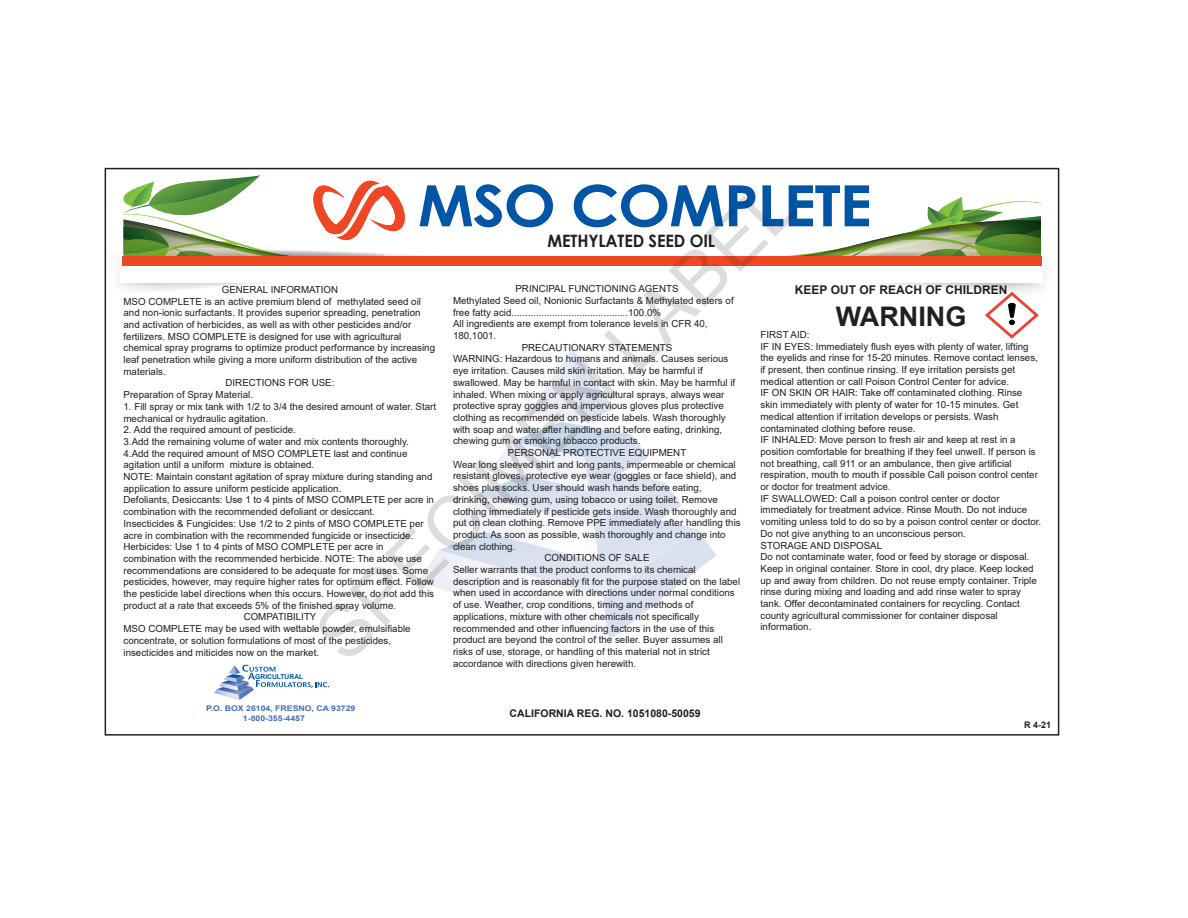
<style>
.page{position:relative;width:1188px;height:918px;background:#fff}
.page>*{position:absolute;margin:0;border:0;box-sizing:border-box;transform-origin:0 0}
.t1{font:72px "Arial";color:#231f20;scale:1.04 1}
.t2{font:700 57px "Century Gothic";letter-spacing:-.02em;color:#0155a5;scale:1.09 1}
.t3{font:700 27px "Arial";color:#231f20}
.t4{font:700 17.1px "Century Gothic";letter-spacing:-.01em;color:#231f20;scale:.96 1}
.t5{font:700 12px "Arial";color:#231f20}
.t6{font:700 10.5px "Arial";color:#231f20}
.t7{font:9.75px/11.7px "Arial";color:#231f20}
.t8{font:700 9px "Arial";color:#231f20}
.t9{font:700 7.8px/9.3px "Arial";color:#456eb6;scale:1.12 1}
.t10{font:700 6.6px "Arial";color:#0155a5}
</style>
<div class="page">
<svg style="left:418px;top:348px;width:298px;height:293px"></svg>
<svg style="left:105px;top:175px;width:939px;height:164px"></svg>
<svg style="left:214px;top:665px;width:115px;height:35px"></svg>
<h1 class="t1" style="left:294px;top:612px;width:619px;rotate:-45deg">SPECIMEN LABEL</h1>
<h2 class="t2" style="left:418px;top:162px;width:418px">MSO COMPLETE</h2>
<h3 class="t4" style="left:548px;top:228px;width:176px">METHYLATED SEED OIL</h3>
<p class="t5" style="left:795px;top:281px;width:214px">KEEP OUT OF REACH OF CHILDREN</p>
<h3 class="t3" style="left:836px;top:298px;width:132px">WARNING</h3>
<p class="t7" style="left:760px;top:329px;width:282px">FIRST AID:<br>IF IN EYES: Immediately flush eyes with plenty of water, lifting the eyelids and rinse for 15-20 minutes. Remove contact lenses, if present, then continue rinsing. If eye irritation persists get medical attention or call Poison Control Center for advice.<br>IF ON SKIN OR HAIR: Take off contaminated clothing. Rinse skin immediately with plenty of water for 10-15 minutes. Get medical attention if irritation develops or persists. Wash contaminated clothing before reuse.<br>IF INHALED: Move person to fresh air and keep at rest in a position comfortable for breathing if they feel unwell. If person is not breathing, call 911 or an ambulance, then give artificial respiration, mouth to mouth if possible Call poison control center or doctor for treatment advice.<br>IF SWALLOWED: Call a poison control center or doctor immediately for treatment advice. Rinse Mouth. Do not induce vomiting unless told to do so by a poison control center or doctor.<br>Do not give anything to an unconscious person.<br>STORAGE AND DISPOSAL<br>Do not contaminate water, food or feed by storage or disposal.<br>Keep in original container. Store in cool, dry place. Keep locked up and away from children. Do not reuse empty container. Triple rinse during mixing and loading and add rinse water to spray tank. Offer decontaminated containers for recycling. Contact county agricultural commissioner for container disposal information.</p>
<p class="t7" style="left:515px;top:283px;width:165px">PRINCIPAL FUNCTIONING AGENTS</p>
<p class="t7" style="left:453px;top:295px;width:282px">Methylated Seed oil, Nonionic Surfactants &amp; Methylated esters of</p>
<p class="t7" style="left:453px;top:306px;width:210px">free fatty acid...........................................100.0%</p>
<p class="t7" style="left:453px;top:318px;width:256px">All ingredients are exempt from tolerance levels in CFR 40,</p>
<p class="t7" style="left:453px;top:330px;width:45px">180,1001.</p>
<p class="t7" style="left:522px;top:341px;width:152px">PRECAUTIONARY STATEMENTS</p>
<p class="t7" style="left:453px;top:353px;width:277px">WARNING: Hazardous to humans and animals. Causes serious</p>
<p class="t7" style="left:453px;top:365px;width:251px">eye irritation. Causes mild skin irritation. May be harmful if</p>
<p class="t7" style="left:453px;top:377px;width:284px">swallowed. May be harmful in contact with skin. May be harmful if</p>
<p class="t7" style="left:453px;top:388px;width:273px">inhaled. When mixing or apply agricultural sprays, always wear</p>
<p class="t7" style="left:453px;top:400px;width:272px">protective spray goggles and impervious gloves plus protective</p>
<p class="t7" style="left:453px;top:412px;width:274px">clothing as recommended on pesticide labels. Wash thoroughly</p>
<p class="t7" style="left:453px;top:423px;width:271px">with soap and water after handling and before eating, drinking,</p>
<p class="t7" style="left:453px;top:435px;width:189px">chewing gum or smoking tobacco products.</p>
<p class="t7" style="left:508px;top:447px;width:180px">PERSONAL PROTECTIVE EQUIPMENT</p>
<p class="t7" style="left:453px;top:458px;width:284px">Wear long sleeved shirt and long pants, impermeable or chemical</p>
<p class="t7" style="left:453px;top:470px;width:285px">resistant gloves, protective eye wear (goggles or face shield), and</p>
<p class="t7" style="left:453px;top:482px;width:250px">shoes plus socks. User should wash hands before eating,</p>
<p class="t7" style="left:453px;top:494px;width:266px">drinking, chewing gum, using tobacco or using toilet. Remove</p>
<p class="t7" style="left:453px;top:505px;width:285px">clothing immediately if pesticide gets inside. Wash thoroughly and</p>
<p class="t7" style="left:453px;top:517px;width:289px">put on clean clothing. Remove PPE immediately after handling this</p>
<p class="t7" style="left:453px;top:529px;width:274px">product. As soon as possible, wash thoroughly and change into</p>
<p class="t7" style="left:453px;top:540px;width:64px">clean clothing.</p>
<p class="t7" style="left:544px;top:552px;width:107px">CONDITIONS OF SALE</p>
<p class="t7" style="left:453px;top:564px;width:244px">Seller warrants that the product conforms to its chemical</p>
<p class="t7" style="left:453px;top:575px;width:289px">description and is reasonably fit for the purpose stated on the label</p>
<p class="t7" style="left:453px;top:587px;width:283px">when used in accordance with directions under normal conditions</p>
<p class="t7" style="left:453px;top:599px;width:242px">of use. Weather, crop conditions, timing and methods of</p>
<p class="t7" style="left:453px;top:611px;width:247px">applications, mixture with other chemicals not specifically</p>
<p class="t7" style="left:453px;top:622px;width:263px">recommended and other influencing factors in the use of this</p>
<p class="t7" style="left:453px;top:634px;width:271px">product are beyond the control of the seller. Buyer assumes all</p>
<p class="t7" style="left:453px;top:646px;width:258px">risks of use, storage, or handling of this material not in strict</p>
<p class="t7" style="left:453px;top:657px;width:185px">accordance with directions given herewith.</p>
<p class="t7" style="left:222px;top:283px;width:118px">GENERAL INFORMATION</p>
<p class="t7" style="left:124px;top:295px;width:299px">MSO COMPLETE is an active premium blend of methylated seed oil</p>
<p class="t7" style="left:124px;top:307px;width:298px">and non-ionic surfactants. It provides superior spreading, penetration</p>
<p class="t7" style="left:124px;top:319px;width:289px">and activation of herbicides, as well as with other pesticides and/or</p>
<p class="t7" style="left:124px;top:330px;width:279px">fertilizers. MSO COMPLETE is designed for use with agricultural</p>
<p class="t7" style="left:124px;top:342px;width:313px">chemical spray programs to optimize product performance by increasing</p>
<p class="t7" style="left:124px;top:354px;width:295px">leaf penetration while giving a more uniform distribution of the active</p>
<p class="t7" style="left:124px;top:365px;width:44px">materials.</p>
<p class="t7" style="left:226px;top:377px;width:110px">DIRECTIONS FOR USE:</p>
<p class="t7" style="left:124px;top:389px;width:131px">Preparation of Spray Material.</p>
<p class="t7" style="left:124px;top:400px;width:314px">1. Fill spray or mix tank with 1/2 to 3/4 the desired amount of water. Start mechanical or hydraulic agitation.</p>
<p class="t7" style="left:124px;top:424px;width:174px">2. Add the required amount of pesticide.</p>
<p class="t7" style="left:124px;top:436px;width:287px">3.Add the remaining volume of water and mix contents thoroughly.</p>
<p class="t7" style="left:124px;top:447px;width:285px">4.Add the required amount of MSO COMPLETE last and continue</p>
<p class="t7" style="left:124px;top:459px;width:192px">agitation until a uniform mixture is obtained.</p>
<p class="t7" style="left:124px;top:471px;width:310px">NOTE: Maintain constant agitation of spray mixture during standing and</p>
<p class="t7" style="left:124px;top:482px;width:219px">application to assure uniform pesticide application.</p>
<p class="t7" style="left:124px;top:494px;width:312px">Defoliants, Desiccants: Use 1 to 4 pints of MSO COMPLETE per acre in</p>
<p class="t7" style="left:124px;top:506px;width:253px">combination with the recommended defoliant or desiccant.</p>
<p class="t7" style="left:124px;top:517px;width:302px">Insecticides &amp; Fungicides: Use 1/2 to 2 pints of MSO COMPLETE per</p>
<p class="t7" style="left:124px;top:529px;width:291px">acre in combination with the recommended fungicide or insecticide.</p>
<p class="t7" style="left:124px;top:541px;width:262px">Herbicides: Use 1 to 4 pints of MSO COMPLETE per acre in</p>
<p class="t7" style="left:124px;top:553px;width:300px">combination with the recommended herbicide. NOTE: The above use</p>
<p class="t7" style="left:124px;top:564px;width:306px">recommendations are considered to be adequate for most uses. Some</p>
<p class="t7" style="left:124px;top:576px;width:312px">pesticides, however, may require higher rates for optimum effect. Follow</p>
<p class="t7" style="left:124px;top:588px;width:312px">the pesticide label directions when this occurs. However, do not add this</p>
<p class="t7" style="left:124px;top:599px;width:274px">product at a rate that exceeds 5% of the finished spray volume.</p>
<p class="t7" style="left:244px;top:611px;width:74px">COMPATIBILITY</p>
<p class="t7" style="left:124px;top:623px;width:289px">MSO COMPLETE may be used with wettable powder, emulsifiable</p>
<p class="t7" style="left:124px;top:634px;width:269px">concentrate, or solution formulations of most of the pesticides,</p>
<p class="t7" style="left:124px;top:646px;width:197px">insecticides and miticides now on the market.</p>
<p class="t10" style="left:255px;top:672px;width:49px">GRICULTURAL</p>
<p class="t9" style="left:243px;top:704px;width:102px;text-indent:-37px">P.O. BOX 26104, FRESNO, CA 93729<br>1-800-355-4457</p>
<p class="t6" style="left:510px;top:706px;width:193px">CALIFORNIA REG. NO. 1051080-50059</p>
<p class="t8" style="left:1024px;top:719px;width:29px">R 4-21</p>
</div>
